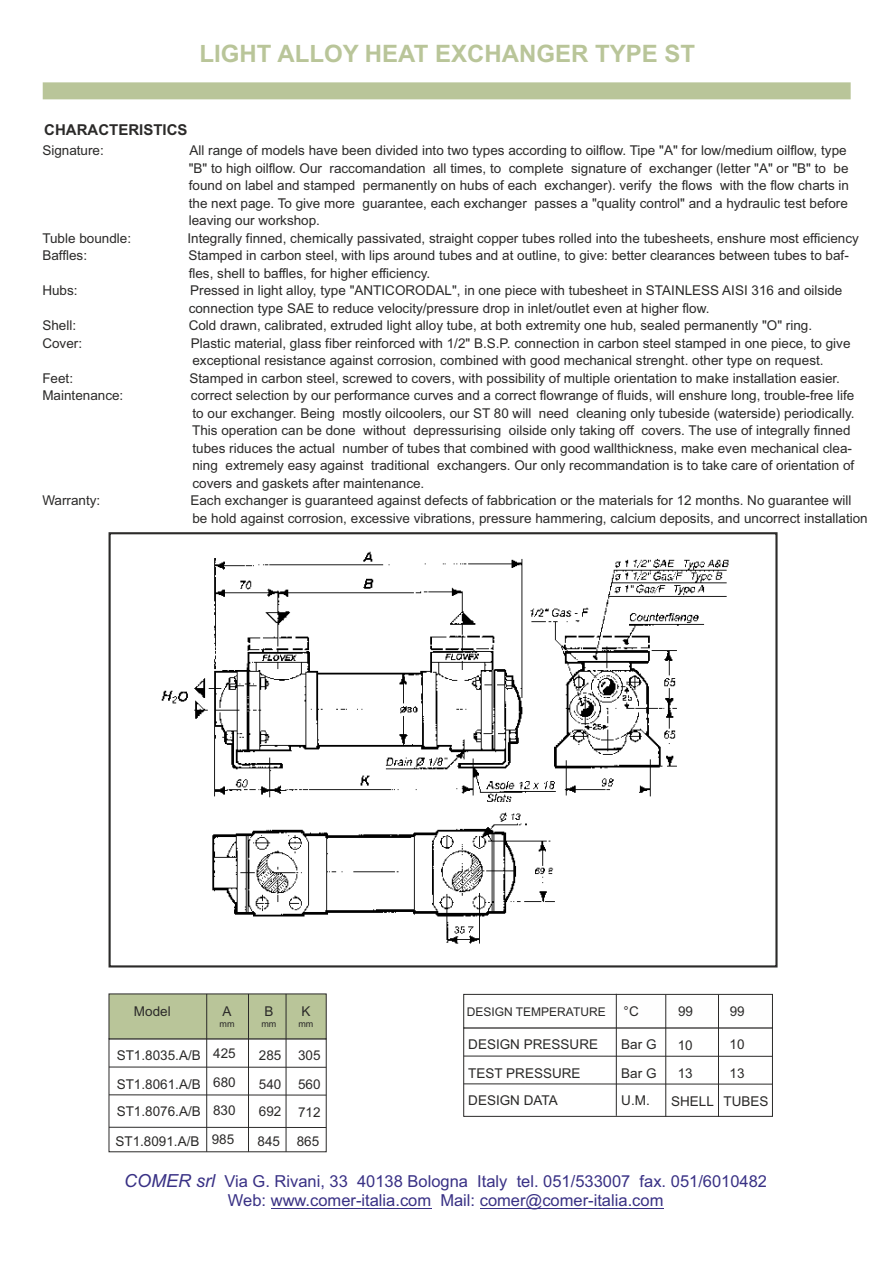
<style>
.page{position:relative;width:893px;height:1263px;background:#fff}
.page>*{position:absolute;margin:0;border:0;box-sizing:border-box;transform-origin:0 0}
.t1{font:700 24px "Arial";color:#b9c599}
.t2{font:16.5px/18.8px "Arial";color:#393185;text-align:center}
.t3{font:700 15px "Arial";color:#2b2a29}
.t4{font:13.5px/17.5px "Arial";color:#2b2a29}
.t5{font:12px "Arial";color:#2b2a29}
.t6{font:9px "Arial";color:#2b2a29}
.s1{font-style:italic;font-size:18px}
</style>
<div class="page">
<svg style="left:108px;top:993px;width:219px;height:46px;background:#b2bd94"></svg>
<hr style="left:206px;top:994px;width:1px;height:158px;background:#2b2a29">
<hr style="left:248px;top:994px;width:1px;height:158px;background:#2b2a29">
<hr style="left:286px;top:994px;width:1px;height:158px;background:#2b2a29">
<hr style="left:109px;top:1067px;width:217px;height:1px;background:#2b2a29">
<hr style="left:109px;top:1094px;width:217px;height:1px;background:#2b2a29">
<hr style="left:109px;top:1127px;width:217px;height:1px;background:#2b2a29">
<div style="left:463px;top:1027px;width:310px;height:90px;border:1px solid #2b2a29"></div>
<svg style="left:463px;top:994px;width:310px;height:35px"></svg>
<hr style="left:616px;top:994px;width:1px;height:122px;background:#2b2a29">
<hr style="left:665px;top:995px;width:1px;height:122px;background:#2b2a29">
<hr style="left:464px;top:1056px;width:308px;height:1px;background:#2b2a29">
<hr style="left:464px;top:1083px;width:308px;height:1px;background:#2b2a29">
<hr style="left:718px;top:995px;width:1px;height:122px;background:#2b2a29">
<hr style="left:271px;top:1208px;width:160px;height:1px;background:#393185">
<hr style="left:480px;top:1208px;width:183px;height:1px;background:#393185">
<div style="left:43px;top:82px;width:808px;height:17px;background:#b9c599"></div>
<img style="left:161px;top:551px;width:568px;height:393px">
<div style="left:109px;top:532px;width:669px;height:435px;border:2px solid #2b2a29"></div>
<h1 class="t1" style="left:200px;top:45px;width:497px">LIGHT ALLOY HEAT EXCHANGER TYPE ST</h1>
<p class="t3" style="left:44px;top:124px;width:145px">CHARACTERISTICS</p>
<p class="t4" style="left:42px;top:143px;width:63px">Signature:</p>
<p class="t4" style="left:189px;top:143px;width:662px">All range of models have been divided into two types according to oilflow. Tipe "A" for low/medium oilflow, type "B" to high oilflow. Our raccomandation all times, to complete signature of exchanger (letter "A" or "B" to be found on label and stamped permanently on hubs of each exchanger). verify the flows with the flow charts in the next page. To give more guarantee, each exchanger passes a "quality control" and a hydraulic test before leaving our workshop.</p>
<p class="t4" style="left:42px;top:231px;width:90px">Tuble boundle:</p>
<p class="t4" style="left:187px;top:231px;width:673px">Integrally finned, chemically passivated, straight copper tubes rolled into the tubesheets, enshure most efficiency</p>
<p class="t4" style="left:42px;top:248px;width:46px">Baffles:</p>
<p class="t4" style="left:188px;top:248px;width:662px">Stamped in carbon steel, with lips around tubes and at outline, to give: better clearances between tubes to baf&shy;fles, shell to baffles, for higher efficiency.</p>
<p class="t4" style="left:42px;top:283px;width:37px">Hubs:</p>
<p class="t4" style="left:189px;top:283px;width:655px">Pressed in light alloy, type "ANTICORODAL", in one piece with tubesheet in STAINLESS AISI 316 and oilside connection type SAE to reduce velocity/pressure drop in inlet/outlet even at higher flow.</p>
<p class="t4" style="left:42px;top:318px;width:35px">Shell:</p>
<p class="t4" style="left:189px;top:318px;width:625px">Cold drawn, calibrated, extruded light alloy tube, at both extremity one hub, sealed permanently "O" ring.</p>
<p class="t4" style="left:42px;top:336px;width:41px">Cover:</p>
<p class="t4" style="left:191px;top:336px;width:661px">Plastic material, glass fiber reinforced with 1/2" B.S.P. connection in carbon steel stamped in one piece, to give exceptional resistance against corrosion, combined with good mechanical strenght. other type on request.</p>
<p class="t4" style="left:42px;top:371px;width:32px">Feet:</p>
<p class="t4" style="left:189px;top:371px;width:652px">Stamped in carbon steel, screwed to covers, with possibility of multiple orientation to make installation easier.</p>
<p class="t4" style="left:42px;top:388px;width:83px">Maintenance:</p>
<p class="t4" style="left:191px;top:388px;width:665px">correct selection by our performance curves and a correct flowrange of fluids, will enshure long, trouble-free life to our exchanger. Being mostly oilcoolers, our ST 80 will need cleaning only tubeside (waterside) periodically.<br>This operation can be done without depressurising oilside only taking off covers. The use of integrally finned tubes riduces the actual number of tubes that combined with good wallthickness, make even mechanical clea&shy;ning extremely easy against traditional exchangers. Our only recommandation is to take care of orientation of covers and gaskets after maintenance.</p>
<p class="t4" style="left:42px;top:493px;width:60px">Warranty:</p>
<p class="t4" style="left:190px;top:493px;width:679px">Each exchanger is guaranteed against defects of fabbrication or the materials for 12 months. No guarantee will be hold against corrosion, excessive vibrations, pressure hammering, calcium deposits, and uncorrect installation</p>
<p class="t4" style="left:134px;top:1004px;width:38px">Model</p>
<p class="t4" style="left:223px;top:1003px;width:11px">A</p>
<p class="t6" style="left:220px;top:1020px;width:16px">mm</p>
<p class="t4" style="left:264px;top:1003px;width:11px">B</p>
<p class="t6" style="left:261px;top:1020px;width:16px">mm</p>
<p class="t4" style="left:117px;top:1043px;width:121px;line-height:26.5px;text-align:right">ST1.8035.A/B 425<br>680</p>
<p class="t4" style="left:259px;top:1042px;width:24px;line-height:28.8px">285<br>540</p>
<p class="t4" style="left:213px;top:1102px;width:24px">830</p>
<p class="t4" style="left:259px;top:1104px;width:24px">692</p>
<p class="t4" style="left:117px;top:1076px;width:86px">ST1.8061.A/B</p>
<p class="t4" style="left:117px;top:1104px;width:86px">ST1.8076.A/B</p>
<p class="t4" style="left:301px;top:1004px;width:11px">K</p>
<p class="t6" style="left:298px;top:1020px;width:16px">mm</p>
<p class="t4" style="left:298px;top:1043px;width:24px;line-height:28px;text-align:justify">305<br>560<br>712</p>
<p class="t4" style="left:115px;top:1133px;width:120px">ST1.8091.A/B 985</p>
<p class="t4" style="left:258px;top:1133px;width:63px">845 865</p>
<p class="t5" style="left:467px;top:1007px;width:140px">DESIGN TEMPERATURE</p>
<p class="t4" style="left:624px;top:1003px;width:17px">°C</p>
<p class="t4" style="left:678px;top:1004px;width:17px">99</p>
<p class="t4" style="left:730px;top:1004px;width:17px">99</p>
<p class="t4" style="left:468px;top:1037px;width:131px">DESIGN PRESSURE</p>
<p class="t4" style="left:621px;top:1031px;width:37px;line-height:28.8px">Bar G<br>Bar G</p>
<p class="t4" style="left:621px;top:1093px;width:30px">U.M.</p>
<p class="t4" style="left:468px;top:1065px;width:114px">TEST PRESSURE</p>
<p class="t4" style="left:468px;top:1093px;width:91px">DESIGN DATA</p>
<p class="t4" style="left:678px;top:1037px;width:17px">10</p>
<p class="t4" style="left:678px;top:1066px;width:17px">13</p>
<p class="t4" style="left:671px;top:1093px;width:44px">SHELL</p>
<p class="t4" style="left:729px;top:1037px;width:17px">10</p>
<p class="t4" style="left:729px;top:1066px;width:17px">13</p>
<p class="t4" style="left:723px;top:1093px;width:47px">TUBES</p>
<p class="t2" style="left:124px;top:1174px;width:644px"><span class="s1">COMER srl</span> Via G. Rivani, 33 40138 Bologna Italy tel. 051/533007 fax. 051/6010482<br>Web: www.comer-italia.com Mail: comer@comer-italia.com</p>
</div>
